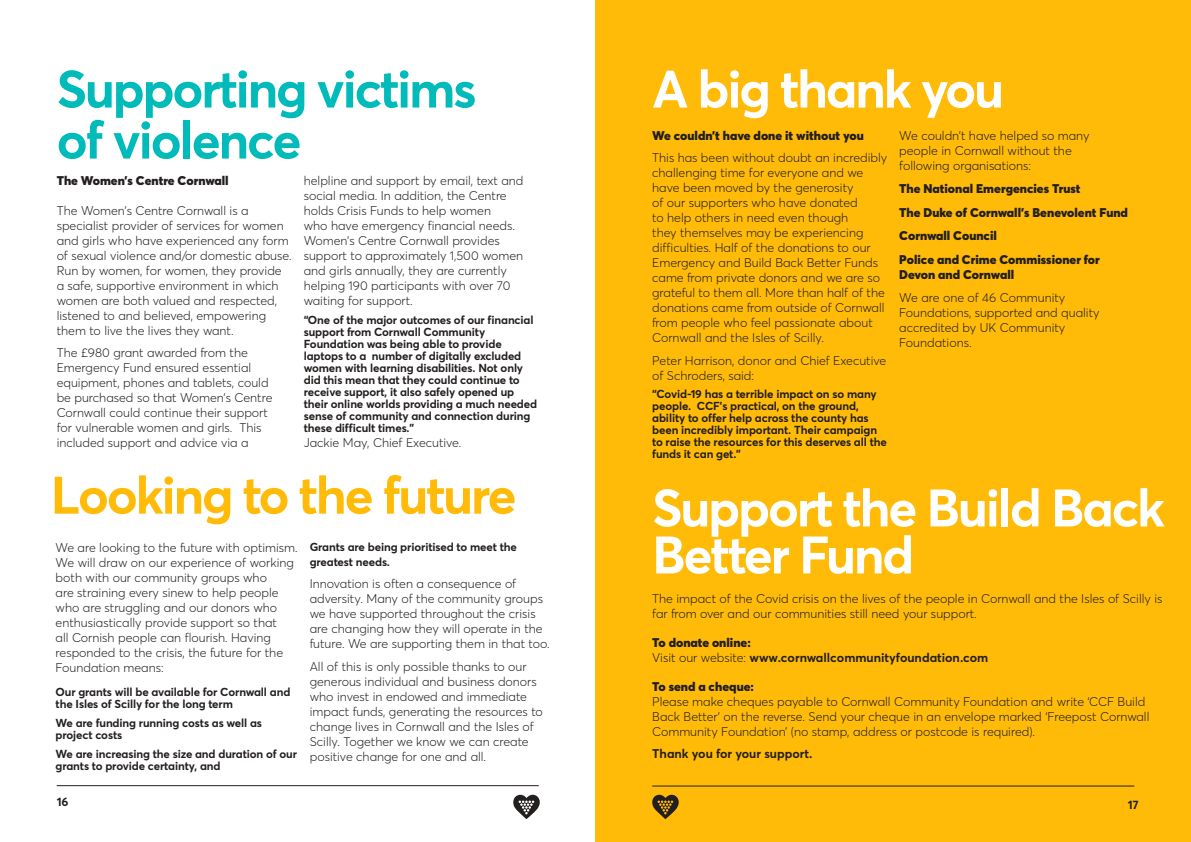
<style>
.page{position:relative;width:1191px;height:842px;background:#fff}
.page>*{position:absolute;margin:0;border:0;box-sizing:border-box;transform-origin:0 0}
.t1{font:700 52px/47px "Averta PE";letter-spacing:-.04em;color:#fff}
.t2{font:700 52px/51px "Averta PE";letter-spacing:-.04em;color:#00bbba}
.t3{font:700 52px "Averta PE";letter-spacing:-.04em;color:#ffbb08}
.t4{font:300 12.5px/15px "Averta PE";color:#241f1f}
.t5{font:900 12.5px/23.5px "Averta PE";color:#241f1f}
.t6{font:700 12.5px/15px "Averta PE";color:#241f1f}
.t7{font:700 12px "Averta PE";color:#241f1f}
.t8{font:700 11.5px/12px "Averta PE";letter-spacing:-.01em;color:#241f1f}
.s1{font-weight:900}
.s2{font-weight:300}
</style>
<div class="page">
<div style="left:596px;top:0;width:595px;height:842px;background:#ffbb08"></div>
<hr style="left:57px;top:785px;width:482px;height:1px;background:#241f1f">
<svg style="left:513px;top:795px;width:27px;height:24px"></svg>
<svg style="left:652px;top:795px;width:26px;height:24px"></svg>
<hr style="left:652px;top:786px;width:482px;height:1px;background:#241f1f">
<h1 class="t2" style="left:57px;top:61px;width:421px">Supporting victims of violence</h1>
<p class="t5" style="left:57px;top:168px;width:173px">The Women’s Centre Cornwall</p>
<p class="t4" style="left:57px;top:203px;width:236px">The Women’s Centre Cornwall is a specialist provider of services for women and girls who have experienced any form of sexual violence and/or domestic abuse.<br>Run by women, for women, they provide a safe, supportive environment in which women are both valued and respected, listened to and believed, empowering them to live the lives they want.</p>
<p class="t4" style="left:57px;top:345px;width:217px">The £980 grant awarded from the Emergency Fund ensured essential equipment, phones and tablets, could be purchased so that Women’s Centre Cornwall could continue their support for vulnerable women and girls. This included support and advice via a</p>
<p class="t4" style="left:304px;top:173px;width:221px">helpline and support by email, text and social media. In addition, the Centre holds Crisis Funds to help women<br>who have emergency financial needs.<br>Women’s Centre Cornwall provides support to approximately 1,500 women and girls annually, they are currently helping 190 participants with over 70 waiting for support.</p>
<p class="t8" style="left:304px;top:314px;width:235px">“One of the major outcomes of our financial support from Cornwall Community Foundation was being able to provide laptops to a number of digitally excluded women with learning disabilities. Not only did this mean that they could continue to receive support, it also safely opened up their online worlds providing a much needed sense of community and connection during these difficult times.”</p>
<p class="t4" style="left:304px;top:435px;width:159px">Jackie May, Chief Executive.</p>
<h1 class="t3" style="left:51px;top:459px;width:467px">Looking to the future</h1>
<p class="t4" style="left:56px;top:540px;width:244px">We are looking to the future with optimism.<br>We will draw on our experience of working both with our community groups who<br>are straining every sinew to help people who are struggling and our donors who enthusiastically provide support so that<br>all Cornish people can flourish. Having responded to the crisis, the future for the Foundation means:</p>
<p class="t8" style="left:56px;top:686px;width:236px">Our grants will be available for Cornwall and the Isles of Scilly for the long term</p>
<p class="t8" style="left:56px;top:717px;width:208px">We are funding running costs as well as project costs</p>
<p class="t8" style="left:56px;top:748px;width:243px">We are increasing the size and duration of our grants to provide certainty, and</p>
<p class="t8" style="left:310px;top:539px;width:209px;line-height:14.4px">Grants are being prioritised to meet the greatest needs.</p>
<p class="t4" style="left:310px;top:575px;width:242px">Innovation is often a consequence of adversity. Many of the community groups we have supported throughout the crisis are changing how they will operate in the future. We are supporting them in that too.</p>
<p class="t4" style="left:310px;top:659px;width:235px">All of this is only possible thanks to our generous individual and business donors who invest in endowed and immediate impact funds, generating the resources to change lives in Cornwall and the Isles of Scilly. Together we know we can create positive change for one and all.</p>
<h1 class="t1" style="left:652px;top:63px;width:353px">A big thank you</h1>
<p class="t5" style="left:652px;top:123px;width:213px">We couldn’t have done it without you</p>
<p class="t4" style="left:652px;top:149px;width:236px">This has been without doubt an incredibly challenging time for everyone and we have been moved by the generosity<br>of our supporters who have donated<br>to help others in need even though<br>they themselves may be experiencing difficulties. Half of the donations to our Emergency and Build Back Better Funds came from private donors and we are so grateful to them all. More than half of the donations came from outside of Cornwall from people who feel passionate about Cornwall and the Isles of Scilly.</p>
<p class="t4" style="left:652px;top:353px;width:235px">Peter Harrison, donor and Chief Executive of Schroders, said:</p>
<p class="t8" style="left:652px;top:387px;width:236px">“Covid-19 has a terrible impact on so many people. CCF’s practical, on the ground, ability to offer help across the county has been incredibly important. Their campaign to raise the resources for this deserves all the funds it can get.”</p>
<p class="t4" style="left:899px;top:127px;width:192px">We couldn’t have helped so many people in Cornwall without the following organisations:</p>
<p class="t5" style="left:899px;top:176px;width:230px">The National Emergencies Trust<br>The Duke of Cornwall’s Benevolent Fund<br>Cornwall Council<br>Police and Crime Commissioner for</p>
<p class="t5" style="left:899px;top:262px;width:116px">Devon and Cornwall</p>
<p class="t4" style="left:899px;top:290px;width:202px">We are one of 46 Community<br>Foundations, supported and quality accredited by UK Community<br>Foundations.</p>
<h1 class="t1" style="left:652px;top:482px;width:514px">Support the Build Back<br>Better Fund</h1>
<p class="t4" style="left:652px;top:591px;width:512px">The impact of the Covid crisis on the lives of the people in Cornwall and the Isles of Scilly is far from over and our communities still need your support.</p>
<p class="t6" style="left:652px;top:635px;width:337px"><span class="s1">To donate online:<br></span><span class="s2">Visit our website:</span> www.cornwallcommunityfoundation.com</p>
<p class="t5" style="left:652px;top:675px;width:103px">To send a cheque:</p>
<p class="t4" style="left:652px;top:694px;width:499px">Please make cheques payable to Cornwall Community Foundation and write ‘CCF Build<br>Back Better’ on the reverse. Send your cheque in an envelope marked ‘Freepost Cornwall<br>Community Foundation’ (no stamp, address or postcode is required).</p>
<p class="t6" style="left:652px;top:746px;width:162px">Thank you for your support.</p>
<p class="t7" style="left:57px;top:793px;width:13px">16</p>
<p class="t7" style="left:1127px;top:796px;width:12px">17</p>
</div>
